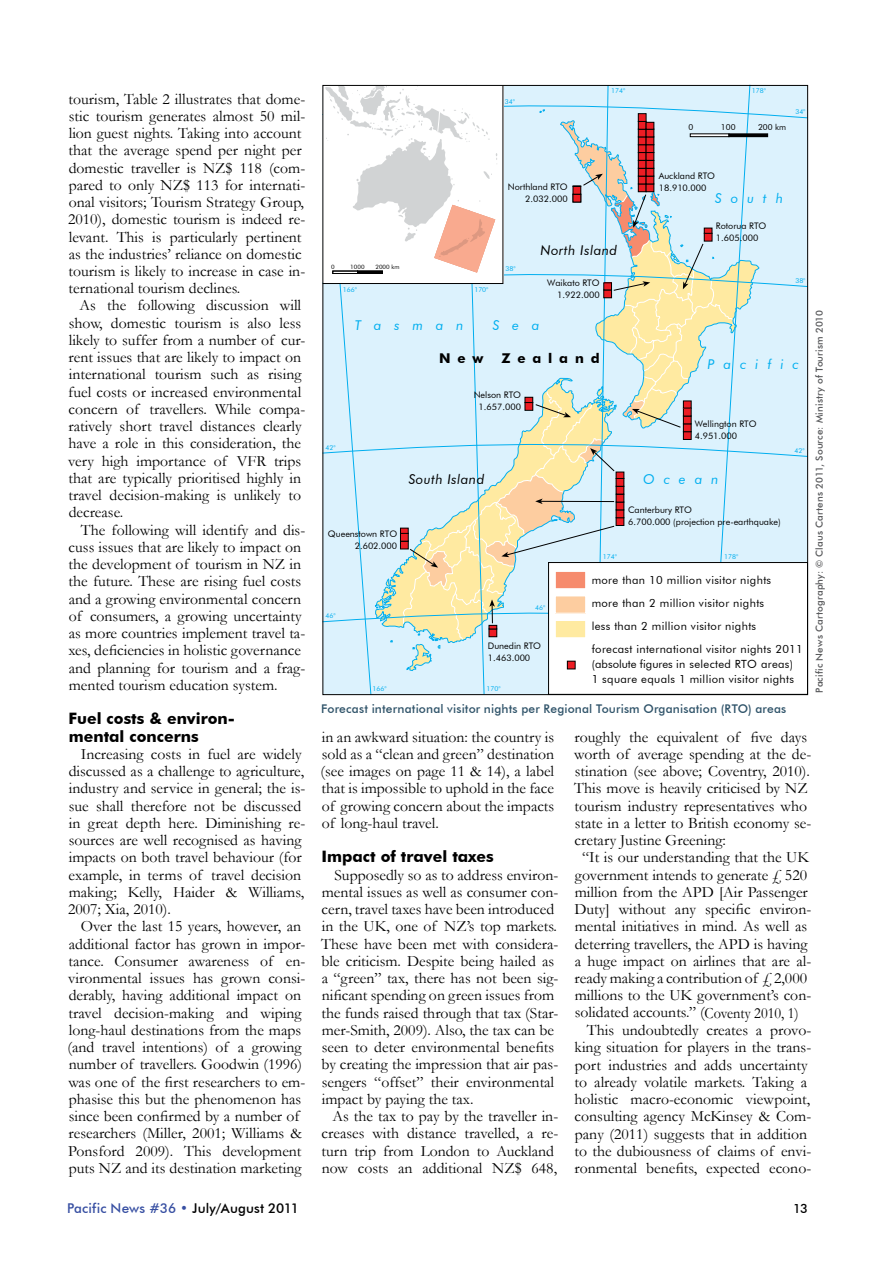
<style>
.page{position:relative;width:893px;height:1263px;background:#fff}
.page>*{position:absolute;margin:0;border:0;box-sizing:border-box;transform-origin:0 0}
.t1{font:15.75px/17.2px "Garamond";color:#000}
.t2{font:700 15.75px/17.2px "Futura BT";color:#000}
.t3{font:500 13.5px "Futura BT";letter-spacing:.01em;color:#374fa2}
.t4{font:italic 13.5px "Futura BT";letter-spacing:.66em;color:#00aeef}
.t5{font:italic 13.5px "Futura BT";letter-spacing:.03em;color:#000}
.t6{font:700 13.5px "Futura BT";letter-spacing:.51em;color:#000}
.t7{font:500 12.75px "Futura BT";color:#000}
.t8{font:500 12px "Futura BT";letter-spacing:.01em;color:#2f5369}
.t9{font:11.25px/23.2px "Futura BT";letter-spacing:.03em;color:#000}
.t10{font:500 9.75px "Futura BT";letter-spacing:.02em;color:#58595b}
.t11{font:9px/12.5px "Futura BT";color:#000}
.t12{font:8.25px "Futura BT";color:#000}
.t13{font:6.75px "Futura BT";color:#00aeef}
.t14{font:6px "Futura BT";color:#000}
.s1{color:#000}
</style>
<div class="page">
<svg style="left:322px;top:84px;width:486px;height:611px"></svg>
<div style="left:690px;top:134px;width:39px;height:3px;border:1px solid #000"></div>
<div style="left:729px;top:134px;width:39px;height:3px;border:1px solid #000"></div>
<p class="t1" style="left:68px;top:90px;width:239px">tourism, Table 2 illustrates that dome&shy;stic tourism generates almost 50 mil&shy;lion guest nights. Taking into account that the average spend per night per domestic traveller is NZ$ 118 (com&shy;pared to only NZ$ 113 for internati&shy;onal visitors; Tourism Strategy Group, 2010), domestic tourism is indeed re&shy;levant. This is particularly pertinent as the industries’ reliance on domestic tourism is likely to increase in case in&shy;ternational tourism declines.</p>
<p class="t1" style="left:68px;top:296px;width:239px;text-indent:11px">As the following discussion will show, domestic tourism is also less likely to suffer from a number of cur&shy;rent issues that are likely to impact on international tourism such as rising fuel costs or increased environmental concern of travellers. While compa&shy;ratively short travel distances clearly have a role in this consideration, the very high importance of VFR trips that are typically prioritised highly in travel decision-making is unlikely to decrease.</p>
<p class="t1" style="left:68px;top:521px;width:238px;text-indent:13px">The following will identify and dis&shy;cuss issues that are likely to impact on the development of tourism in NZ in the future. These are rising fuel costs and a growing environmental concern of consumers, a growing uncertainty as more countries implement travel ta&shy;xes, deficiencies in holistic governance and planning for tourism and a frag&shy;mented tourism education system.</p>
<p class="t2" style="left:69px;top:710px;width:168px">Fuel costs &amp; environ&shy;mental concerns</p>
<p class="t1" style="left:68px;top:745px;width:239px;text-indent:13px">Increasing costs in fuel are widely discussed as a challenge to agriculture, industry and service in general; the is&shy;sue shall therefore not be discussed in great depth here. Diminishing re&shy;sources are well recognised as having impacts on both travel behaviour (for example, in terms of travel decision making; Kelly, Haider &amp; Williams, 2007; Xia, 2010).</p>
<p class="t1" style="left:68px;top:917px;width:239px;text-align:center">Over the last 15 years, however, an additional factor has grown in impor&shy;tance. Consumer awareness of en&shy;vironmental issues has grown consi&shy;derably, having additional impact on travel decision-making and wiping long-haul destinations from the maps (and travel intentions) of a growing number of travellers. Goodwin (1996) was one of the first researchers to em&shy;phasise this but the phenomenon has since been confirmed by a number of researchers (Miller, 2001; Williams &amp; Ponsford 2009). This development puts NZ and its destination marketing</p>
<p class="t3" style="left:67px;top:1200px;width:233px">Pacific News #36 • <span class="s1">July/August 2011</span></p>
<p class="t13" style="left:505px;top:97px;width:12px">34°</p>
<p class="t13" style="left:611px;top:86px;width:16px">174°</p>
<p class="t13" style="left:752px;top:86px;width:16px">178°</p>
<p class="t12" style="left:688px;top:122px;width:6px">0</p>
<p class="t12" style="left:721px;top:122px;width:16px">100</p>
<p class="t12" style="left:758px;top:122px;width:30px">200 km</p>
<p class="t13" style="left:795px;top:108px;width:12px">34°</p>
<p class="t11" style="left:508px;top:180px;width:61px;text-align:right">Northland RTO<br>2.032.000</p>
<p class="t14" style="left:331px;top:263px;width:5px">0</p>
<p class="t14" style="left:350px;top:263px;width:16px">1000</p>
<p class="t14" style="left:375px;top:263px;width:25px">2000 km</p>
<p class="t13" style="left:505px;top:264px;width:12px">38°</p>
<p class="t5" style="left:540px;top:242px;width:78px">North Island</p>
<p class="t13" style="left:474px;top:285px;width:16px">170°</p>
<p class="t13" style="left:343px;top:285px;width:16px">166°</p>
<p class="t4" style="left:355px;top:317px;width:110px">Tasman</p>
<p class="t4" style="left:493px;top:317px;width:48px">Sea</p>
<p class="t11" style="left:547px;top:276px;width:54px;text-align:right">Waikato RTO<br>1.922.000</p>
<p class="t6" style="left:439px;top:350px;width:46px">New</p>
<p class="t6" style="left:501px;top:350px;width:100px">Zealand</p>
<p class="t13" style="left:326px;top:443px;width:12px">42°</p>
<p class="t11" style="left:474px;top:388px;width:49px;text-align:center">Nelson RTO<br>1.657.000</p>
<p class="t5" style="left:409px;top:471px;width:77px">South Island</p>
<p class="t11" style="left:328px;top:527px;width:71px;text-align:right">Queenstown RTO<br>2.602.000</p>
<p class="t11" style="left:659px;top:169px;width:58px">Auckland RTO<br>18.910.000</p>
<p class="t4" style="left:715px;top:190px;width:69px">South</p>
<p class="t11" style="left:716px;top:219px;width:52px">Rotorua RTO<br>1.605.000</p>
<p class="t13" style="left:795px;top:276px;width:12px">38°</p>
<p class="t4" style="left:707px;top:356px;width:93px">Pacific</p>
<p class="t11" style="left:695px;top:417px;width:63px">Wellington RTO<br>4.951.000</p>
<p class="t4" style="left:643px;top:471px;width:77px">Ocean</p>
<p class="t11" style="left:628px;top:503px;width:154px">Canterbury RTO<br>6.700.000 (projection pre-earthquake)</p>
<p class="t13" style="left:794px;top:446px;width:12px">42°</p>
<p class="t13" style="left:326px;top:612px;width:12px">46°</p>
<p class="t13" style="left:535px;top:604px;width:12px">46°</p>
<p class="t11" style="left:488px;top:639px;width:55px">Dunedin RTO<br>1.463.000</p>
<p class="t13" style="left:372px;top:684px;width:16px">166°</p>
<p class="t13" style="left:486px;top:684px;width:16px">170°</p>
<p class="t13" style="left:603px;top:553px;width:16px">174°</p>
<p class="t13" style="left:724px;top:552px;width:16px">178°</p>
<p class="t9" style="left:592px;top:568px;width:213px">more than 10 million visitor nights<br>more than 2 million visitor nights<br>less than 2 million visitor nights<br>forecast international visitor nights 2011</p>
<p class="t9" style="left:592px;top:657px;width:204px;line-height:15px">(absolute figures in selected RTO areas)<br>1 square equals 1 million visitor nights</p>
<p class="t8" style="left:321px;top:701px;width:467px">Forecast international visitor nights per Regional Tourism Organisation (RTO) areas</p>
<p class="t10" style="left:813px;top:693px;width:384px;rotate:-90deg">Pacific News Cartography: © Claus Cartens 2011, Source: Ministry of Tourism 2010</p>
<p class="t1" style="left:321px;top:728px;width:235px;text-align:justify">in an awkward situation: the country is sold as a “clean and green” destination (see images on page 11 &amp; 14), a label that is impossible to uphold in the face of growing concern about the impacts of long-haul travel.</p>
<p class="t2" style="left:322px;top:848px;width:174px">Impact of travel taxes</p>
<p class="t1" style="left:321px;top:866px;width:239px;text-indent:13px">Supposedly so as to address environ&shy;mental issues as well as consumer con&shy;cern, travel taxes have been introduced in the UK, one of NZ’s top markets.<br>These have been met with considera&shy;ble criticism. Despite being hailed as a “green” tax, there has not been sig&shy;nificant spending on green issues from the funds raised through that tax (Star&shy;mer-Smith, 2009). Also, the tax can be seen to deter environmental benefits by creating the impression that air pas&shy;sengers “offset” their environmental impact by paying the tax.</p>
<p class="t1" style="left:322px;top:1107px;width:238px;text-indent:11px">As the tax to pay by the traveller in&shy;creases with distance travelled, a re&shy;turn trip from London to Auckland now costs an additional NZ$ 648,</p>
<p class="t1" style="left:574px;top:727px;width:234px">roughly the equivalent of five days</p>
<p class="t1" style="left:574px;top:745px;width:238px">worth of average spending at the de-</p>
<p class="t1" style="left:575px;top:762px;width:237px">stination (see above; Coventry, 2010).</p>
<p class="t1" style="left:574px;top:779px;width:235px">This move is heavily criticised by NZ</p>
<p class="t1" style="left:575px;top:796px;width:234px">tourism industry representatives who</p>
<p class="t1" style="left:575px;top:814px;width:238px">state in a letter to British economy se-</p>
<p class="t1" style="left:575px;top:831px;width:153px">cretary Justine Greening:</p>
<p class="t1" style="left:582px;top:848px;width:228px">“It is our understanding that the UK</p>
<p class="t1" style="left:575px;top:865px;width:234px">government intends to generate £ 520</p>
<p class="t1" style="left:575px;top:883px;width:235px">million from the APD [Air Passenger</p>
<p class="t1" style="left:574px;top:900px;width:238px">Duty] without any specific environ-</p>
<p class="t1" style="left:575px;top:917px;width:234px">mental initiatives in mind. As well as</p>
<p class="t1" style="left:575px;top:934px;width:234px">deterring travellers, the APD is having</p>
<p class="t1" style="left:575px;top:952px;width:238px">a huge impact on airlines that are al-</p>
<p class="t1" style="left:574px;top:969px;width:234px">ready making a contribution of £ 2,000</p>
<p class="t1" style="left:575px;top:986px;width:238px">millions to the UK government’s con-</p>
<p class="t1" style="left:575px;top:1003px;width:226px">solidated accounts.” (Coventy 2010, 1)</p>
<p class="t1" style="left:587px;top:1021px;width:226px">This undoubtedly creates a provo-</p>
<p class="t1" style="left:575px;top:1038px;width:238px">king situation for players in the trans-</p>
<p class="t1" style="left:575px;top:1056px;width:234px">port industries and adds uncertainty</p>
<p class="t1" style="left:575px;top:1073px;width:234px">to already volatile markets. Taking a</p>
<p class="t1" style="left:575px;top:1090px;width:237px">holistic macro-economic viewpoint,</p>
<p class="t1" style="left:575px;top:1107px;width:238px">consulting agency McKinsey &amp; Com-</p>
<p class="t1" style="left:575px;top:1125px;width:234px">pany (2011) suggests that in addition</p>
<p class="t1" style="left:575px;top:1142px;width:238px">to the dubiousness of claims of envi-</p>
<p class="t1" style="left:574px;top:1159px;width:238px">ronmental benefits, expected econo-</p>
<p class="t7" style="left:793px;top:1200px;width:16px">13</p>
</div>
